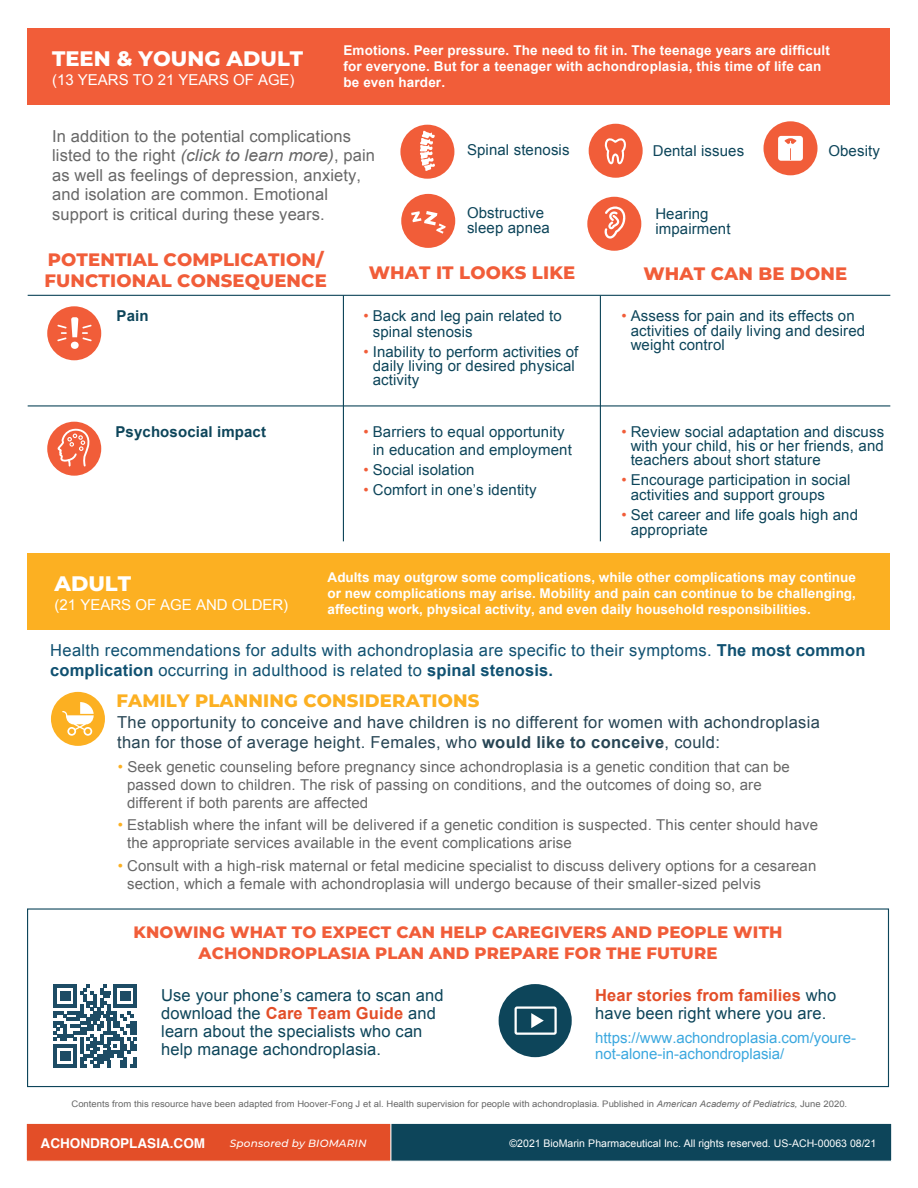
<style>
.page{position:relative;width:918px;height:1188px;background:#fff}
.page>*{position:absolute;margin:0;border:0;box-sizing:border-box;transform-origin:0 0}
.t1{font:800 21px "Montserrat";color:#fff}
.t2{font:800 18px/21px "Montserrat";letter-spacing:.01em;color:#f15d39}
.t3{font:800 18px "Montserrat";letter-spacing:.01em;color:#fcb022}
.t4{font:16.5px/19.5px "Arial";letter-spacing:.01em;color:#676767}
.t5{font:16.5px/18px "Arial";letter-spacing:.01em;color:#0d455a}
.t6{font:16.5px/19.5px "Arial";letter-spacing:.02em;color:#105171}
.t7{font:16.5px/19.5px "Arial";letter-spacing:.02em;color:#274554}
.t8{font:800 16.5px/21px "Montserrat";letter-spacing:.01em;color:#f15d39;text-align:center}
.t9{font:15px/14.2px "Arial";letter-spacing:.01em;color:#0d455a}
.t10{font:15px/18px "Arial";letter-spacing:.01em;color:#676767}
.t11{font:15px/16.5px "Arial";color:#3ca8df}
.t12{font:15px "Arial";letter-spacing:-.005em;color:#fff}
.t13{font:700 15px "Arial";letter-spacing:.01em;color:#0d455a}
.t14{font:700 13.5px/16.2px "Arial";letter-spacing:.01em;color:#fff}
.t15{font:700 13.5px "Helvetica";color:#fff}
.t16{font:10.5px "Arial";color:#fff}
.t17{font:italic 500 10.5px "Montserrat";letter-spacing:.015em;color:#fff}
.t18{font:9px "Arial";color:#676767;scale:1.06 1}
.s1{font-style:italic}
.s2{color:#f15d39}
.s3{font-weight:700}
.s4{color:#fcb022}
.s5{font-weight:700;color:#e34e28}
</style>
<div class="page">
<div style="left:27px;top:1123px;width:865px;height:39px;background:#0d455a;border:1px solid #fff"></div>
<div style="left:26px;top:1123px;width:365px;height:39px;background:#e34e28;border:1px solid #fff"></div>
<div style="left:27px;top:908px;width:862px;height:179px;border:1px solid #0d455a"></div>
<div style="left:28px;top:28px;width:862px;height:77px;background:#f15d39"></div>
<div style="left:28px;top:554px;width:862px;height:76px;background:#fcb022"></div>
<div style="left:401px;top:194px;width:54px;height:54px;background:#f15d39;border-radius:50%"></div>
<svg style="left:411px;top:211px;width:35px;height:23px"></svg>
<div style="left:589px;top:124px;width:54px;height:54px;background:#f15d39;border-radius:50%"></div>
<svg style="left:605px;top:138px;width:21px;height:26px"></svg>
<div style="left:587px;top:197px;width:54px;height:54px;background:#f15d39;border-radius:50%"></div>
<svg style="left:604px;top:206px;width:22px;height:33px"></svg>
<div style="left:764px;top:121px;width:54px;height:54px;background:#f15d39;border-radius:27px"></div>
<svg style="left:778px;top:136px;width:25px;height:25px"></svg>
<div style="left:400px;top:125px;width:54px;height:54px;background:#f15d39;border-radius:50%"></div>
<svg style="left:420px;top:131px;width:15px;height:40px"></svg>
<svg style="left:53px;top:985px;width:84px;height:82px"></svg>
<hr style="left:53px;top:1064px;width:24px;height:3px;background:#1d4c65">
<div style="left:60px;top:1051px;width:10px;height:10px;background:#1d4c65"></div>
<div style="left:499px;top:984px;width:73px;height:73px;background:#0d455a;border-radius:50%"></div>
<div style="left:515px;top:1006px;width:42px;height:29px;border:2px solid #fff"></div>
<svg style="left:531px;top:1013px;width:13px;height:15px"></svg>
<hr style="left:343px;top:295px;width:1px;height:246px;background:#0f465a">
<hr style="left:600px;top:296px;width:1px;height:245px;background:#0f465a">
<hr style="left:28px;top:405px;width:862px;height:1px;background:#0f465a">
<hr style="left:28px;top:295px;width:862px;height:1px;background:#0f465a">
<svg style="left:47px;top:306px;width:54px;height:54px"></svg>
<div style="left:47px;top:422px;width:54px;height:54px;background:#f15d39;border-radius:50%"></div>
<svg style="left:55px;top:427px;width:37px;height:41px"></svg>
<div style="left:51px;top:692px;width:54px;height:54px;background:#fcb022;border-radius:50%"></div>
<svg style="left:62px;top:702px;width:32px;height:34px"></svg>
<h1 class="t1" style="left:52px;top:43px;width:253px">TEEN &amp; YOUNG ADULT</h1>
<p class="t12" style="left:52px;top:70px;width:244px">(13 YEARS TO 21 YEARS OF AGE)</p>
<p class="t14" style="left:343px;top:43px;width:488px">Emotions. Peer pressure. The need to fit in. The teenage years are difficult for everyone. But for a teenager with achondroplasia, this time of life can be even harder.</p>
<p class="t4" style="left:52px;top:126px;width:324px">In addition to the potential complications listed to the right <span class="s1">(click to learn more)</span>, pain as well as feelings of depression, anxiety, and isolation are common. Emotional support is critical during these years.</p>
<p class="t9" style="left:467px;top:143px;width:104px">Spinal stenosis</p>
<p class="t9" style="left:467px;top:205px;width:84px;line-height:15.5px">Obstructive sleep apnea</p>
<p class="t9" style="left:653px;top:143px;width:93px">Dental issues</p>
<p class="t9" style="left:655px;top:206px;width:77px;line-height:15.5px">Hearing impairment</p>
<p class="t9" style="left:828px;top:143px;width:53px">Obesity</p>
<p class="t2" style="left:45px;top:248px;width:284px">POTENTIAL COMPLICATION/<br>FUNCTIONAL CONSEQUENCE</p>
<p class="t13" style="left:117px;top:306px;width:34px">Pain</p>
<p class="t13" style="left:116px;top:421px;width:152px">Psychosocial impact</p>
<p class="t2" style="left:369px;top:261px;width:208px">WHAT IT LOOKS LIKE</p>
<p class="t2" style="left:643px;top:262px;width:205px">WHAT CAN BE DONE</p>
<p class="t9" style="left:373px;top:309px;width:191px;line-height:15.5px;text-indent:-9px"><span class="s2">•</span> Back and leg pain related to spinal stenosis</p>
<p class="t9" style="left:373px;top:344px;width:207px;text-indent:-9px"><span class="s2">•</span> Inability to perform activities of daily living or desired physical activity</p>
<p class="t9" style="left:373px;top:422px;width:201px;line-height:18.8px;text-indent:-9px"><span class="s2">•</span> Barriers to equal opportunity in education and employment</p>
<p class="t9" style="left:363px;top:463px;width:113px"><span class="s2">•</span> Social isolation</p>
<p class="t9" style="left:363px;top:483px;width:175px"><span class="s2">•</span> Comfort in one’s identity</p>
<p class="t9" style="left:631px;top:309px;width:236px;text-indent:-9px"><span class="s2">•</span> Assess for pain and its effects on activities of daily living and desired weight control</p>
<p class="t9" style="left:631px;top:424px;width:255px;text-align:justify;text-indent:-9px"><span class="s2">•</span> Review social adaptation and discuss with your child, his or her friends, and teachers about short stature</p>
<p class="t9" style="left:631px;top:472px;width:221px;line-height:15.5px;text-indent:-9px"><span class="s2">•</span> Encourage participation in social activities and support groups</p>
<p class="t9" style="left:631px;top:508px;width:229px;text-indent:-9px"><span class="s2">•</span> Set career and life goals high and appropriate</p>
<h1 class="t1" style="left:55px;top:568px;width:78px">ADULT</h1>
<p class="t12" style="left:55px;top:595px;width:235px">(21 YEARS OF AGE AND OLDER)</p>
<p class="t14" style="left:328px;top:569px;width:530px;text-align:justify">Adults may outgrow some complications, while other complications may continue or new complications may arise. Mobility and pain can continue to be challenging, affecting work, physical activity, and even daily household responsibilities.</p>
<p class="t6" style="left:50px;top:641px;width:817px">Health recommendations for adults with achondroplasia are specific to their symptoms. <span class="s3">The most common complication</span> occurring in adulthood is related to <span class="s3">spinal stenosis.</span></p>
<p class="t3" style="left:116px;top:687px;width:365px">FAMILY PLANNING CONSIDERATIONS</p>
<p class="t7" style="left:117px;top:713px;width:704px">The opportunity to conceive and have children is no different for women with achondroplasia than for those of average height. Females, who <span class="s3">would like to conceive</span>, could:</p>
<p class="t10" style="left:127px;top:758px;width:664px;text-indent:-9px"><span class="s4">•</span> Seek genetic counseling before pregnancy since achondroplasia is a genetic condition that can be passed down to children. The risk of passing on conditions, and the outcomes of doing so, are different if both parents are affected</p>
<p class="t10" style="left:127px;top:816px;width:693px;text-indent:-9px"><span class="s4">•</span> Establish where the infant will be delivered if a genetic condition is suspected. This center should have the appropriate services available in the event complications arise</p>
<p class="t10" style="left:127px;top:857px;width:691px;text-indent:-9px"><span class="s4">•</span> Consult with a high-risk maternal or fetal medicine specialist to discuss delivery options for a cesarean section, which a female with achondroplasia will undergo because of their smaller-sized pelvis</p>
<p class="t8" style="left:133px;top:920px;width:651px">KNOWING WHAT TO EXPECT CAN HELP CAREGIVERS AND PEOPLE WITH<br>ACHONDROPLASIA PLAN AND PREPARE FOR THE FUTURE</p>
<p class="t5" style="left:161px;top:986px;width:284px">Use your phone’s camera to scan and download the <span class="s5">Care Team Guide</span> and learn about the specialists who can help manage achondroplasia.</p>
<p class="t5" style="left:595px;top:986px;width:243px"><span class="s5">Hear stories from families</span> who have been right where you are.</p>
<p class="t11" style="left:595px;top:1029px;width:263px">https://www.achondroplasia.com/youre&shy;not-alone-in-achondroplasia/</p>
<p class="t18" style="left:71px;top:1098px;width:733px">Contents from this resource have been adapted from Hoover-Fong J et al. Health supervision for people with achondroplasia. Published in <span class="s1">American Academy of Pediatrics,</span> June 2020.</p>
<p class="t15" style="left:41px;top:1132px;width:166px">ACHONDROPLASIA.COM</p>
<p class="t17" style="left:230px;top:1136px;width:138px">Sponsored by BIOMARIN</p>
<p class="t16" style="left:509px;top:1136px;width:368px">©2021 BioMarin Pharmaceutical Inc. All rights reserved. US-ACH-00063 08/21</p>
</div>
